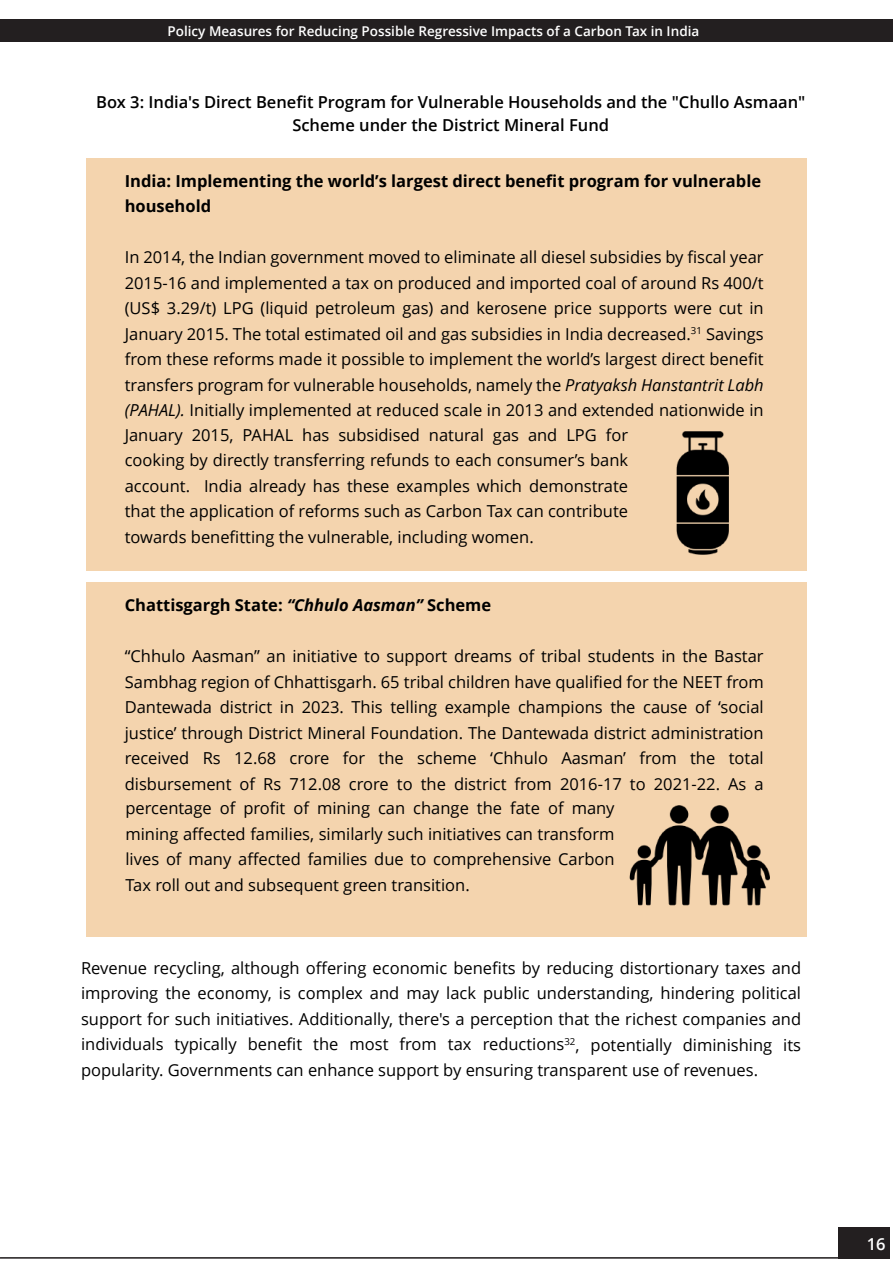
<style>
.page{position:relative;width:893px;height:1263px;background:#fff}
.page>*{position:absolute;margin:0;border:0;box-sizing:border-box;transform-origin:0 0}
.t1{font:16.5px/25.3px "Open Sans";color:#000}
.t2{font:700 16.5px/25.5px "Open Sans";color:#000}
.t3{font:600 16.5px/22.5px "Open Sans";color:#000;text-align:center}
.t4{font:600 16.5px "Open Sans";color:#fff}
.t5{font:600 13.5px "Open Sans";color:#fff}
.s1{font-style:italic}
</style>
<div class="page">
<div style="left:86px;top:158px;width:720px;height:412px;background:#f4d4ae"></div>
<img style="left:641px;top:462px;width:103px;height:109px">
<div style="left:86px;top:582px;width:720px;height:354px;background:#f4d4ae"></div>
<img style="left:618px;top:872px;width:162px;height:65px">
<div style="left:0;top:20px;width:893px;height:22px;background:#231f20"></div>
<div style="left:839px;top:1227px;width:51px;height:32px;background:#231f20"></div>
<hr style="left:0;top:1257px;width:890px;height:2px;background:#231f20">
<img style="left:650px;top:431px;width:78px;height:135px">
<img style="left:623px;top:805px;width:146px;height:109px">
<p class="t5" style="left:168px;top:21px;width:533px">Policy Measures for Reducing Possible Regressive Impacts of a Carbon Tax in India</p>
<p class="t3" style="left:96px;top:91px;width:711px">Box 3: India's Direct Benefit Program for Vulnerable Households and the "Chullo Asmaan"<br>Scheme under the District Mineral Fund</p>
<p class="t2" style="left:125px;top:168px;width:638px">India: Implementing the world’s largest direct benefit program for vulnerable household</p>
<p class="t1" style="left:125px;top:244px;width:640px">In 2014, the Indian government moved to eliminate all diesel subsidies by fiscal year 2015-16 and implemented a tax on produced and imported coal of around Rs 400/t (US$ 3.29/t) LPG (liquid petroleum gas) and kerosene price supports were cut in January 2015. The total estimated oil and gas subsidies in India decreased.<sup>31</sup> Savings from these reforms made it possible to implement the world’s largest direct benefit transfers program for vulnerable households, namely the <span class="s1">Pratyaksh Hanstantrit Labh (PAHAL).</span> Initially implemented at reduced scale in 2013 and extended nationwide in January 2015, PAHAL has subsidised natural gas and LPG for<br>cooking by directly transferring refunds to each consumer’s bank<br>account. India already has these examples which demonstrate<br>that the application of reforms such as Carbon Tax can contribute<br>towards benefitting the vulnerable, including women.</p>
<p class="t2" style="left:125px;top:592px;width:368px">Chattisgargh State: <span class="s1">“Chhulo Aasman”</span> Scheme</p>
<p class="t1" style="left:125px;top:643px;width:640px">“Chhulo Aasman” an initiative to support dreams of tribal students in the Bastar Sambhag region of Chhattisgarh. 65 tribal children have qualified for the NEET from Dantewada district in 2023. This telling example champions the cause of ‘social justice’ through District Mineral Foundation. The Dantewada district administration received Rs 12.68 crore for the scheme ‘Chhulo Aasman’ from the total disbursement of Rs 712.08 crore to the district from 2016-17 to 2021-22. As a percentage of profit of mining can change the fate of many<br>mining affected families, similarly such initiatives can transform<br>lives of many affected families due to comprehensive Carbon<br>Tax roll out and subsequent green transition.</p>
<p class="t1" style="left:81px;top:955px;width:722px;text-align:justify">Revenue recycling, although offering economic benefits by reducing distortionary taxes and improving the economy, is complex and may lack public understanding, hindering political support for such initiatives. Additionally, there's a perception that the richest companies and individuals typically benefit the most from tax reductions<sup>32</sup>, potentially diminishing its popularity. Governments can enhance support by ensuring transparent use of revenues.</p>
<p class="t4" style="left:867px;top:1233px;width:20px">16</p>
</div>
